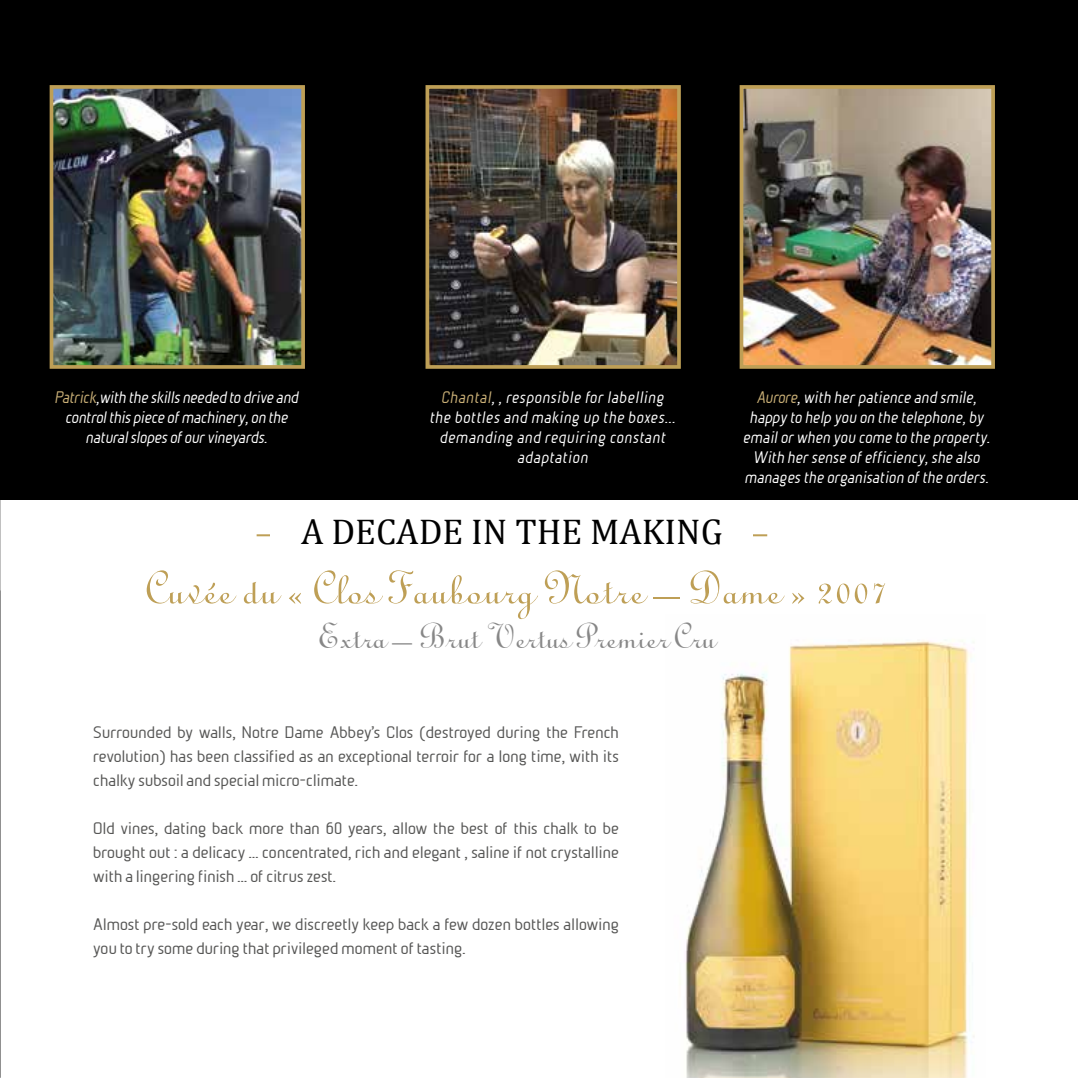
<style>
.page{position:relative;width:1078px;height:1078px;background:#fff}
.page>*{position:absolute;margin:0;border:0;box-sizing:border-box;transform-origin:0 0}
.t1{font:52px "Linoscript";letter-spacing:.01em;color:#be9f56}
.t2{font:40px "Linoscript";color:#878787}
.t3{font:36px "Cambria";color:#000}
.t4{font:16px/24px "Beta Sans";letter-spacing:-.03em;color:#575756;text-align:justify}
.t5{font:italic 16px/20px "Beta Sans";letter-spacing:-.01em;color:#fff;text-align:center;scale:.9 1}
.t6{font:italic 16px/20px "Beta Sans";letter-spacing:.02em;color:#fff;text-align:center;scale:.9 1}
.t7{font:italic 16px/20px "Beta Sans";letter-spacing:-.03em;color:#fff;text-align:center;scale:.9 1}
.s1{color:#cab077}
</style>
<div class="page">
<div style="left:0;top:0;width:1077px;height:499px;background:#000"></div>
<img style="left:430px;top:90px;width:245px;height:274px">
<div style="left:425px;top:85px;width:255px;height:284px;border:4px solid #be9f56"></div>
<img style="left:744px;top:90px;width:245px;height:274px">
<div style="left:739px;top:85px;width:255px;height:284px;border:4px solid #be9f56"></div>
<img style="left:55px;top:90px;width:245px;height:274px">
<div style="left:50px;top:85px;width:255px;height:284px;border:4px solid #be9f56"></div>
<img style="left:680px;top:640px;width:295px;height:437px">
<hr style="left:256px;top:534px;width:511px;height:2px;background:#be9f56">
<div style="left:271px;top:515px;width:481px;height:39px;background:#fff"></div>
<p class="t7" style="left:55px;top:387px;width:272px"><span class="s1">Patrick</span>,with the skills needed to drive and control this piece of machinery, on the natural slopes of our vineyards.</p>
<p class="t6" style="left:430px;top:387px;width:275px"><span class="s1">Chantal</span>, , responsible for labelling the bottles and making up the boxes... demanding and requiring constant adaptation</p>
<p class="t5" style="left:743px;top:387px;width:276px"><span class="s1">Aurore</span>, with her patience and smile, happy to help you on the telephone, by email or when you come to the property.<br>With her sense of efficiency, she also manages the organisation of the orders.</p>
<h3 class="t3" style="left:301px;top:510px;width:423px">A DECADE IN THE MAKING</h3>
<h1 class="t1" style="left:146px;top:561px;width:743px">Cuvée du « Clos Faubourg Notre – Dame » 2007</h1>
<h2 class="t2" style="left:319px;top:615px;width:397px">Extra – Brut Vertus Premier Cru</h2>
<p class="t4" style="left:93px;top:719px;width:527px">Surrounded by walls, Notre Dame Abbey’s Clos (destroyed during the French revolution) has been classified as an exceptional terroir for a long time, with its chalky subsoil and special micro-climate.</p>
<p class="t4" style="left:93px;top:815px;width:527px">Old vines, dating back more than 60 years, allow the best of this chalk to be brought out : a delicacy ... concentrated, rich and elegant , saline if not crystalline with a lingering finish ... of citrus zest.</p>
<p class="t4" style="left:93px;top:911px;width:527px">Almost pre-sold each year, we discreetly keep back a few dozen bottles allowing you to try some during that privileged moment of tasting.</p>
</div>
